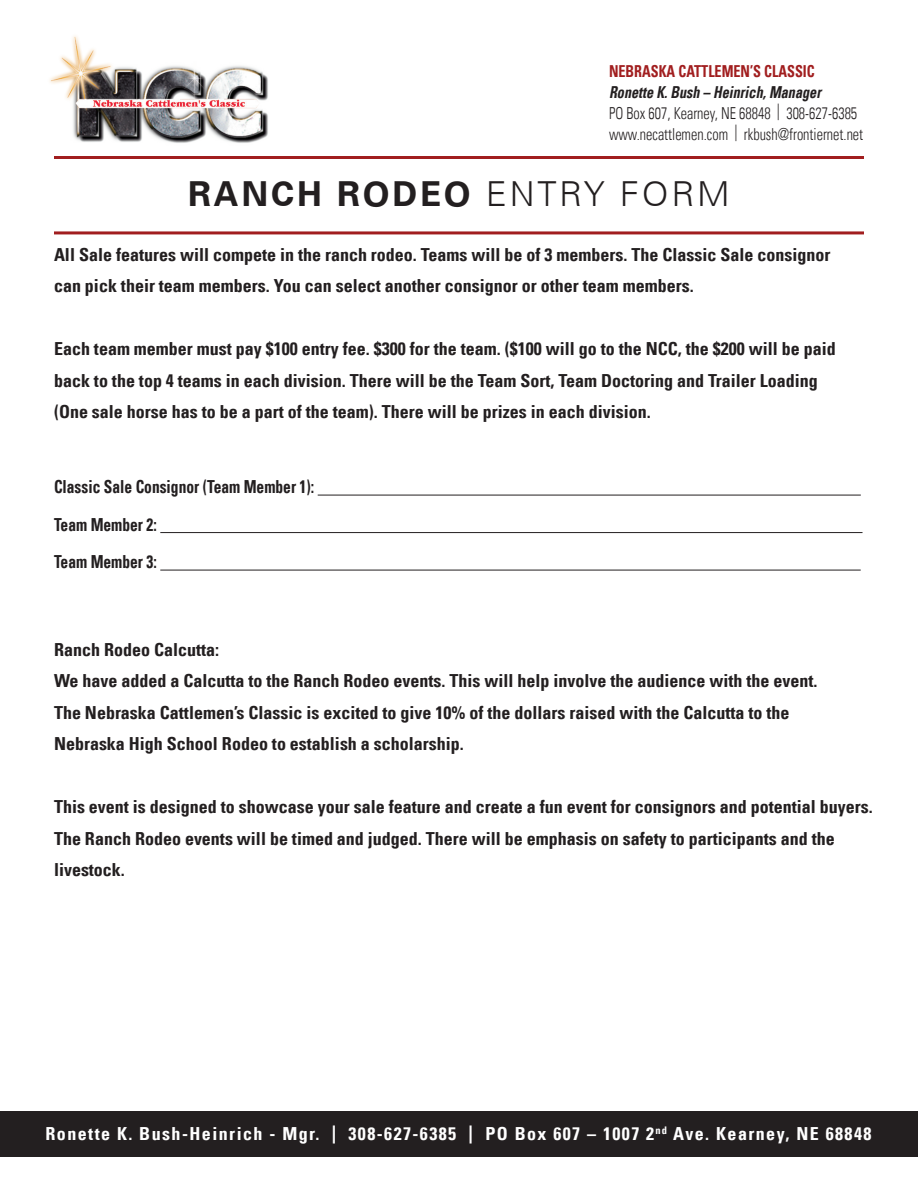
<style>
.page{position:relative;width:918px;height:1188px;background:#fff}
.page>*{position:absolute;margin:0;border:0;box-sizing:border-box;transform-origin:0 0}
.t1{font:700 34.5px "Univers CE";letter-spacing:.08em;color:#231f20}
.Terms___Conditions{font:700 condensed 18px/31.5px "Univers LT";color:#231f20}
.t2{font:700 condensed 18px "Univers LT";letter-spacing:.08em;color:#fff}
.Terms___Conditions-2{font:700 condensed 18px "Univers LT";color:#231f20;scale:.86 1}
.t3{font:300 condensed 16.5px "Univers LT";color:#231f20;scale:.86 1}
.t4{font:italic 700 condensed 16.5px "Univers LT";color:#231f20;scale:.86 1}
.t5{font:700 condensed 16.5px "Univers LT";color:#a11e1f;scale:.86 1}
.s1{font-weight:300}
</style>
<div class="page">
<hr style="left:54px;top:156px;width:810px;height:3px;background:#a11e1f">
<hr style="left:54px;top:231px;width:810px;height:3px;background:#a11e1f">
<div style="left:0;top:1111px;width:918px;height:45px;background:#231f20"></div>
<hr style="left:318px;top:495px;width:543px;height:1px;background:#231f20">
<hr style="left:160px;top:532px;width:703px;height:1px;background:#231f20">
<hr style="left:160px;top:570px;width:701px;height:1px;background:#231f20">
<img style="left:50px;top:36px;width:218px;height:107px">
<p class="t5" style="left:609px;top:61px;width:241px">NEBRASKA CATTLEMEN’S CLASSIC</p>
<p class="t4" style="left:609px;top:82px;width:248px">Ronette K. Bush – Heinrich, Manager</p>
<p class="t3" style="left:609px;top:104px;width:290px">PO Box 607, Kearney, NE 68848 | 308-627-6385</p>
<p class="t3" style="left:609px;top:125px;width:297px">www.necattlemen.com | rkbush@frontiernet.net</p>
<p class="t1" style="left:188px;top:174px;width:543px">RANCH RODEO <span class="s1">ENTRY FORM</span></p>
<p class="Terms___Conditions" style="left:54px;top:239px;width:778px">All Sale features will compete in the ranch rodeo. Teams will be of 3 members. The Classic Sale consignor</p>
<p class="Terms___Conditions" style="left:54px;top:270px;width:641px">can pick their team members. You can select another consignor or other team members.</p>
<p class="Terms___Conditions" style="left:54px;top:333px;width:783px">Each team member must pay $100 entry fee. $300 for the team. ($100 will go to the NCC, the $200 will be paid back to the top 4 teams in each division. There will be the Team Sort, Team Doctoring and Trailer Loading</p>
<p class="Terms___Conditions" style="left:54px;top:396px;width:598px">(One sale horse has to be a part of the team). There will be prizes in each division.</p>
<p class="Terms___Conditions-2" style="left:54px;top:476px;width:304px">Classic Sale Consignor (Team Member 1):</p>
<p class="Terms___Conditions-2" style="left:54px;top:513px;width:121px">Team Member 2:</p>
<p class="Terms___Conditions-2" style="left:54px;top:551px;width:121px">Team Member 3:</p>
<p class="Terms___Conditions" style="left:54px;top:633px;width:167px">Ranch Rodeo Calcutta:</p>
<p class="Terms___Conditions" style="left:54px;top:665px;width:765px">We have added a Calcutta to the Ranch Rodeo events. This will help involve the audience with the event.</p>
<p class="Terms___Conditions" style="left:54px;top:696px;width:737px">The Nebraska Cattlemen’s Classic is excited to give 10% of the dollars raised with the Calcutta to the</p>
<p class="Terms___Conditions" style="left:54px;top:728px;width:411px">Nebraska High School Rodeo to establish a scholarship.</p>
<p class="Terms___Conditions" style="left:54px;top:791px;width:820px">This event is designed to showcase your sale feature and create a fun event for consignors and potential buyers.<br>The Ranch Rodeo events will be timed and judged. There will be emphasis on safety to participants and the livestock.</p>
<p class="t2" style="left:45px;top:1123px;width:827px">Ronette K. Bush-Heinrich - Mgr. | 308-627-6385 | PO Box 607 – 1007 2<sup>nd</sup> Ave. Kearney, NE 68848</p>
</div>
